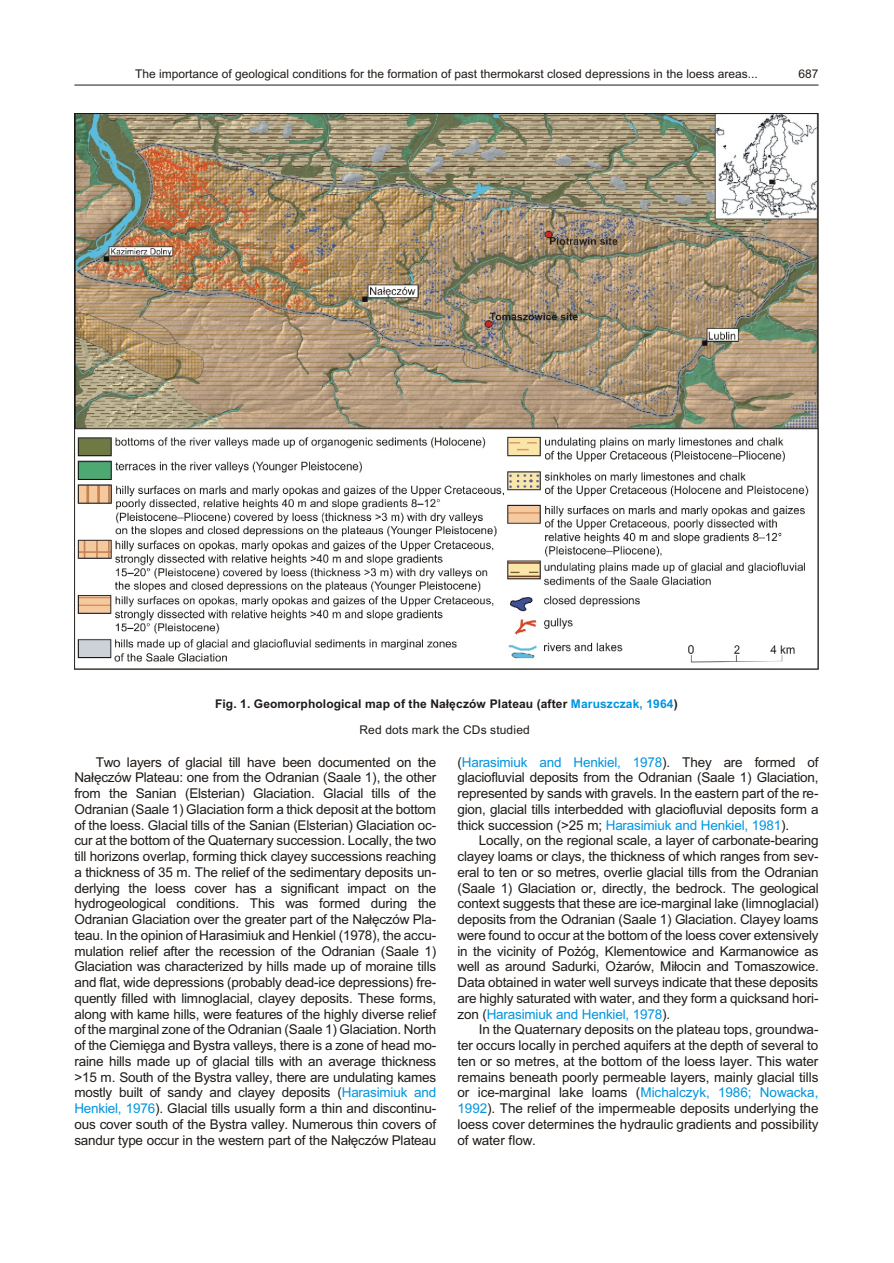
<style>
.page{position:relative;width:894px;height:1263px;background:#fff}
.page>*{position:absolute;margin:0;border:0;box-sizing:border-box;transform-origin:0 0}
.t1{font:13.5px/15.8px "Arial";letter-spacing:-.015em;color:#1f1a17;text-align:justify}
.t2{font:12px "Arial";color:#1f1a17}
.t3{font:700 12px "Arial";letter-spacing:.01em;color:#1f1a17}
.s1{color:#0094de}
</style>
<div class="page">
<hr style="left:74px;top:85px;width:745px;height:1px;background:#1f1a17">
<img style="left:74px;top:113px;width:745px;height:557px">
<p class="t2" style="left:135px;top:69px;width:624px">The im por tance of geo log i cal con di tions for the for ma tion of past thermokarst closed de pres sions in the loess ar eas...</p>
<p class="t2" style="left:799px;top:69px;width:22px">687</p>
<p class="t3" style="left:215px;top:699px;width:464px">Fig. 1. Geomorphological map of the Na³êczów Pla teau (af ter <span class="s1">Maruszczak, 1964</span>)</p>
<p class="t2" style="left:360px;top:726px;width:172px">Red dots mark the CDs stud ied</p>
<p class="t1" style="left:74px;top:755px;width:364px;text-indent:21px">Two lay ers of gla cial till have been doc u mented on the Na³êczów Pla teau: one from the Odranian (Saale 1), the other from the Sanian (Elsterian) Gla ci ation. Gla cial tills of the Odranian (Saale 1) Gla ci ation form a thick de posit at the bot tom of the loess. Gla cial tills of the Sanian (Elsterian) Gla ci ation oc - cur at the bot tom of the Qua ter nary suc ces sion. Lo cally, the two till ho ri zons over lap, form ing thick clayey suc ces sions reach ing a thick ness of 35 m. The re lief of the sed i men tary de pos its un - der ly ing the loess cover has a sig nif i cant im pact on the hydrogeological con di tions. This was formed dur ing the Odranian Gla ci ation over the greater part of the Na³êczów Pla - teau. In the opin ion of Harasimiuk and Henkiel (1978), the ac cu - mu la tion re lief af ter the re ces sion of the Odranian (Saale 1)<br>Gla ci ation was char ac ter ized by hills made up of mo raine tills and flat, wide de pres sions (prob a bly dead-ice de pres sions) fre - quently filled with limnoglacial, clayey de pos its. These forms, along with kame hills, were fea tures of the highly di verse re lief of the mar ginal zone of the Odranian (Saale 1) Gla ci ation. North of the Ciemiêga and Bystra val leys, there is a zone of head mo - raine hills made up of gla cial tills with an av er age thick ness &gt;15 m. South of the Bystra val ley, there are un du lat ing kames mostly built of sandy and clayey de pos its (<span class="s1">Harasimiuk and Henkiel, 1976</span>). Gla cial tills usu ally form a thin and dis con tin u - ous cover south of the Bystra val ley. Nu mer ous thin covers of sandur type oc cur in the west ern part of the Na³êczów Pla teau</p>
<p class="t1" style="left:457px;top:755px;width:363px">(<span class="s1">Harasimiuk and Henkiel, 1978</span>). They are formed of glaciofluvial de pos its from the Odranian (Saale 1) Gla ci ation, rep re sented by sands with grav els. In the eastern part of the re - gion, gla cial tills interbedded with glaciofluvial de pos its form a thick suc ces sion (&gt;25 m; <span class="s1">Harasimiuk and Henkiel, 1981</span>).</p>
<p class="t1" style="left:457px;top:834px;width:363px;text-indent:21px">Lo cally, on the re gional scale, a layer of car bon ate-bear ing clayey loams or clays, the thickness of which ranges from sev - eral to ten or so metres, over lie gla cial tills from the Odranian (Saale 1) Gla ci ation or, di rectly, the bed rock. The geo log i cal con text sug gests that these are ice-mar ginal lake (limnoglacial) de pos its from the Odranian (Saale 1) Gla ci ation. Clayey loams were found to oc cur at the bot tom of the loess cover ex ten sively in the vi cin ity of Po¿óg, Klementowice and Karmanowice as well as around Sadurki, O¿arów, Mi³ocin and Tomaszowice.<br>Data ob tained in wa ter well sur veys in di cate that these de pos its are highly sat u rated with wa ter, and they form a quick sand ho ri - zon (<span class="s1">Harasimiuk and Henkiel, 1978</span>).</p>
<p class="t1" style="left:457px;top:1023px;width:363px;text-indent:21px">In the Qua ter nary de pos its on the pla teau tops, ground wa - ter oc curs lo cally in perched aqui fers at the depth of sev eral to ten or so metres, at the bottom of the loess layer. This wa ter re mains be neath poorly per me able lay ers, mainly gla cial tills or ice-mar ginal lake loams (<span class="s1">Michalczyk, 1986; Nowacka, 1992</span>). The re lief of the im per me able de pos its un der ly ing the loess cover de ter mines the hy drau lic gra di ents and pos si bil ity of wa ter flow.</p>
</div>
